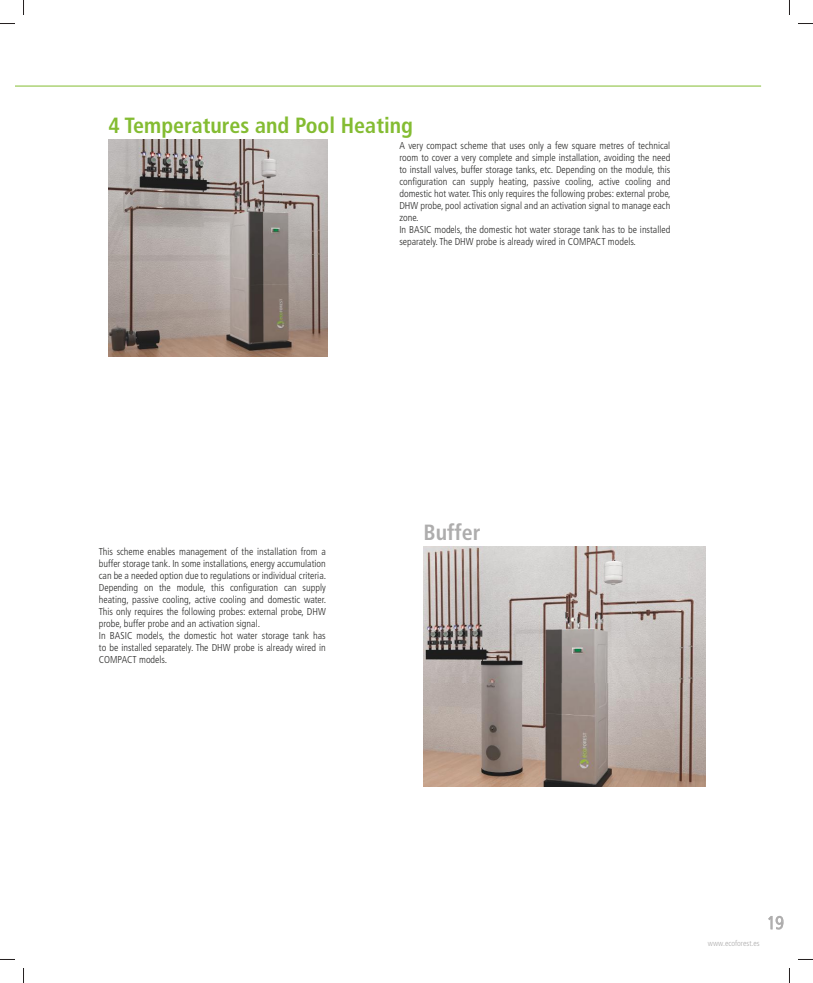
<style>
.page{position:relative;width:813px;height:983px;background:#fff}
.page>*{position:absolute;margin:0;border:0;box-sizing:border-box;transform-origin:0 0}
.t1{font:700 condensed 22px "Frutiger LT Std";color:#84bc32}
.t2{font:700 condensed 22px "Frutiger LT Std";color:#aeadad}
.t3{font:300 condensed 10px/12px "Frutiger LT Std";color:#2b2b2a}
.t4{font:300 condensed 8px "Frutiger LT Std";color:#aeadad}
</style>
<div class="page">
<hr style="left:15px;top:86px;width:746px;height:1px;background:#84bc32">
<svg style="left:768px;top:915px;width:15px;height:15px"></svg>
<img style="left:108px;top:139px;width:219px;height:218px">
<img style="left:423px;top:546px;width:282px;height:240px">
<svg style="left:0;top:23px;width:15px;height:1px"></svg>
<svg style="left:798px;top:23px;width:14px;height:1px"></svg>
<svg style="left:0;top:959px;width:15px;height:1px"></svg>
<svg style="left:798px;top:959px;width:14px;height:1px"></svg>
<svg style="left:23px;top:0;width:1px;height:15px"></svg>
<svg style="left:23px;top:968px;width:1px;height:14px"></svg>
<svg style="left:789px;top:0;width:1px;height:15px"></svg>
<svg style="left:789px;top:968px;width:1px;height:14px"></svg>
<h1 class="t1" style="left:108px;top:112px;width:306px">4 Temperatures and Pool Heating</h1>
<p class="t3" style="left:399px;top:139px;width:273px">A very compact scheme that uses only a few square metres of technical room to cover a very complete and simple installation, avoiding the need to install valves, buffer storage tanks, etc. Depending on the module, this configuration can supply heating, passive cooling, active cooling and domestic hot water. This only requires the following probes: external probe, DHW probe, pool activation signal and an activation signal to manage each zone.<br>In BASIC models, the domestic hot water storage tank has to be installed separately. The DHW probe is already wired in COMPACT models.</p>
<p class="t3" style="left:99px;top:545px;width:229px">This scheme enables management of the installation from a buffer storage tank. In some installations, energy accumulation can be a needed option due to regulations or individual criteria.<br>Depending on the module, this configuration can supply heating, passive cooling, active cooling and domestic water.<br>This only requires the following probes: external probe, DHW probe, buffer probe and an activation signal.<br>In BASIC models, the domestic hot water storage tank has to be installed separately. The DHW probe is already wired in COMPACT models.</p>
<h1 class="t2" style="left:423px;top:519px;width:59px">Buffer</h1>
<p class="t4" style="left:707px;top:938px;width:53px">www.ecoforest.es</p>
</div>
